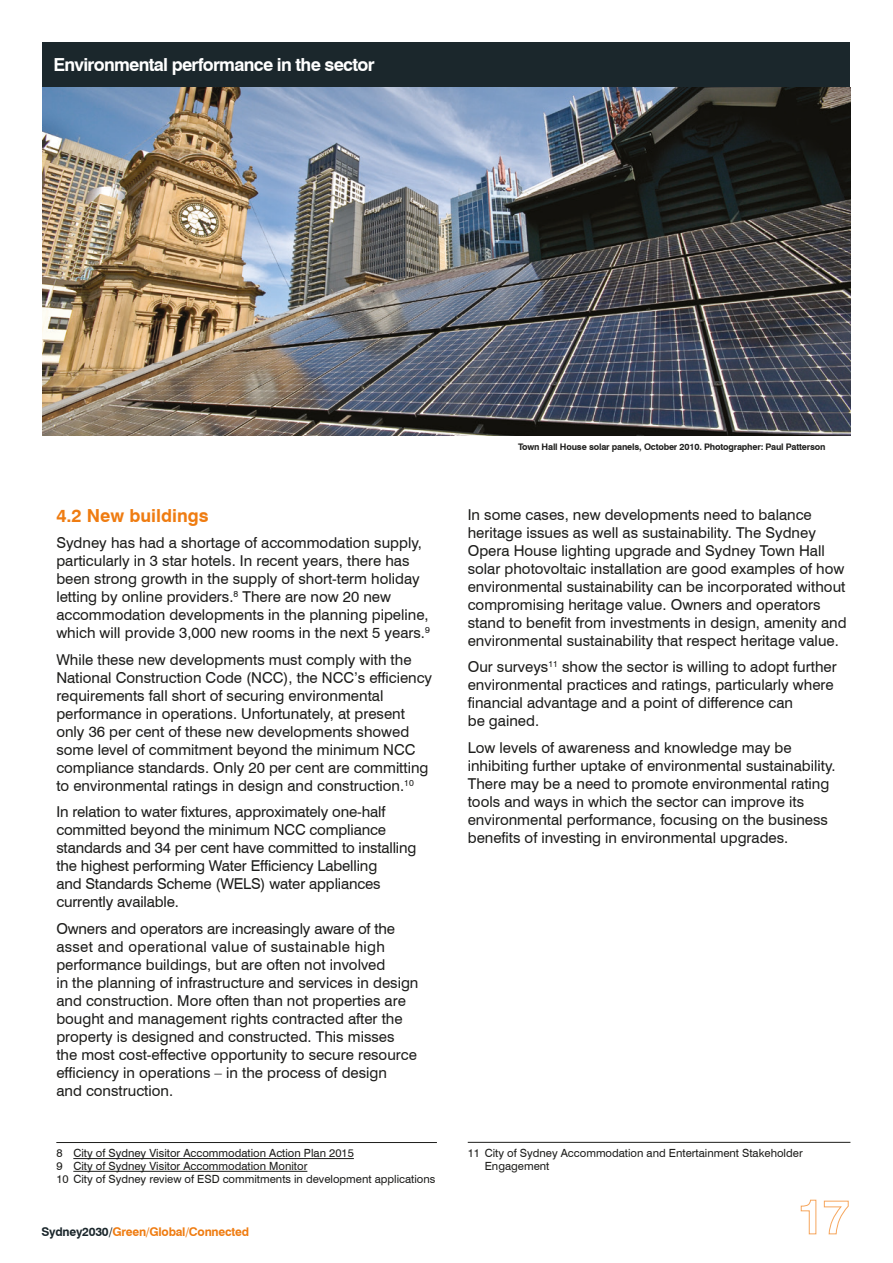
<style>
.page{position:relative;width:893px;height:1263px;background:#fff}
.page>*{position:absolute;margin:0;border:0;box-sizing:border-box;transform-origin:0 0}
.t1{font:700 18px "Swiss 721 BT";letter-spacing:-.04em;color:#fff}
.t2{font:700 18px "Swiss 721 BT";color:#ef7c11}
.t3{font:15px/18px "Swiss 721 BT";color:#1d1d1b}
.t4{font:700 12px "Swiss 721 BT";letter-spacing:-.02em;color:#ef7c11}
.t5{font:11.25px/12.8px "Swiss 721 BT";color:#1d1d1b}
.t6{font:700 9px "Swiss 721 BT";letter-spacing:-.02em;color:#1d1d1b}
.s1{color:#1b272c}
</style>
<div class="page">
<hr style="left:468px;top:1142px;width:382px;height:1px;background:#1d1d1b">
<hr style="left:56px;top:1142px;width:381px;height:1px;background:#1d1d1b">
<hr style="left:73px;top:1158px;width:281px;height:1px;background:#1d1d1b">
<hr style="left:73px;top:1171px;width:234px;height:1px;background:#1d1d1b">
<img style="left:43px;top:87px;width:807px;height:349px">
<svg style="left:800px;top:1199px;width:17px;height:35px"></svg>
<svg style="left:824px;top:1200px;width:25px;height:34px"></svg>
<div style="left:43px;top:43px;width:807px;height:44px;background:#1b272c"></div>
<p class="t1" style="left:54px;top:54px;width:322px">Environmental performance in the sector</p>
<h3 class="t2" style="left:56px;top:504px;width:154px">4.2 New buildings</h3>
<p class="t3" style="left:56px;top:534px;width:375px">Sydney has had a shortage of accommodation supply, particularly in 3 star hotels. In recent years, there has been strong growth in the supply of short-term holiday letting by online providers.<sup>8</sup> There are now 20 new accommodation developments in the planning pipeline, which will provide 3,000 new rooms in the next 5 years.<sup>9</sup></p>
<p class="t3" style="left:56px;top:650px;width:377px">While these new developments must comply with the National Construction Code (NCC), the NCC’s efficiency requirements fall short of securing environmental performance in operations. Unfortunately, at present only 36 per cent of these new developments showed some level of commitment beyond the minimum NCC compliance standards. Only 20 per cent are committing to environmental ratings in design and construction.<sup>10</sup></p>
<p class="t3" style="left:56px;top:803px;width:362px">In relation to water fixtures, approximately one-half committed beyond the minimum NCC compliance standards and 34 per cent have committed to installing the highest performing Water Efficiency Labelling<br>and Standards Scheme (WELS) water appliances currently available.</p>
<p class="t3" style="left:56px;top:919px;width:364px">Owners and operators are increasingly aware of the asset and operational value of sustainable high performance buildings, but are often not involved<br>in the planning of infrastructure and services in design and construction. More often than not properties are bought and management rights contracted after the property is designed and constructed. This misses the most cost-effective opportunity to secure resource efficiency in operations – in the process of design<br>and construction.</p>
<p class="t5" style="left:56px;top:1147px;width:381px">8 City of Sydney Visitor Accommodation Action Plan 2015<br>9 City of Sydney Visitor Accommodation Monitor<br>10 City of Sydney review of ESD commitments in development applications</p>
<p class="t4" style="left:41px;top:1224px;width:209px"><span class="s1">Sydney2030/</span>Green/Global/Connected</p>
<p class="t6" style="left:518px;top:442px;width:309px">Town Hall House solar panels, October 2010. Photographer: Paul Patterson</p>
<p class="t3" style="left:468px;top:505px;width:380px">In some cases, new developments need to balance heritage issues as well as sustainability. The Sydney Opera House lighting upgrade and Sydney Town Hall solar photovoltaic installation are good examples of how environmental sustainability can be incorporated without compromising heritage value. Owners and operators stand to benefit from investments in design, amenity and environmental sustainability that respect heritage value.</p>
<p class="t3" style="left:468px;top:658px;width:370px">Our surveys<sup>11</sup> show the sector is willing to adopt further environmental practices and ratings, particularly where financial advantage and a point of difference can<br>be gained.</p>
<p class="t3" style="left:468px;top:738px;width:369px">Low levels of awareness and knowledge may be inhibiting further uptake of environmental sustainability.<br>There may be a need to promote environmental rating tools and ways in which the sector can improve its environmental performance, focusing on the business benefits of investing in environmental upgrades.</p>
<p class="t5" style="left:485px;top:1147px;width:319px;text-indent:-17px">11 City of Sydney Accommodation and Entertainment Stakeholder<br>Engagement</p>
</div>
